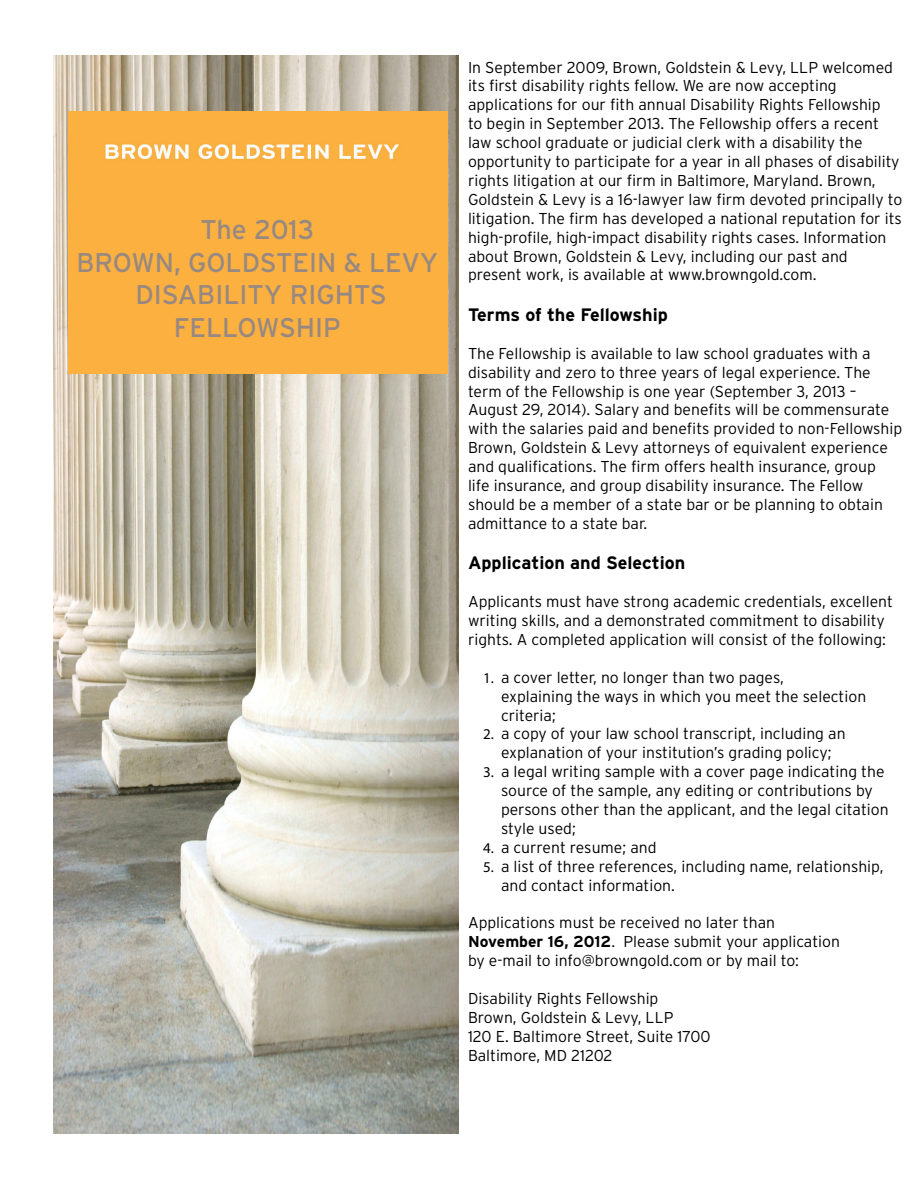
<style>
.page{position:relative;width:918px;height:1188px;background:#fff}
.page>*{position:absolute;margin:0;border:0;box-sizing:border-box;transform-origin:0 0}
.t1{font:27px/32.4px "Interstate";color:#978981;text-align:center}
.t2{font:700 18px "Interstate";color:#000}
.t3{font:300 15.75px/18.9px "Interstate";color:#000}
.s1{font-family:"Myriad Pro";font-weight:400;font-size:15px}
.s2{font-weight:700}
</style>
<div class="page">
<img style="left:54px;top:56px;width:405px;height:1078px">
<div style="left:68px;top:112px;width:380px;height:262px;background:#fcb040"></div>
<img style="left:105px;top:144px;width:294px;height:16px">
<h1 class="t1" style="left:76px;top:213px;width:364px">The 2013<br>BROWN, GOLDSTEIN &amp; LEVY<br>DISABILITY RIGHTS<br>FELLOWSHIP</h1>
<p class="t3" style="left:468px;top:57px;width:436px">In September 2009, Brown, Goldstein &amp; Levy, LLP welcomed its first disability rights fellow. We are now accepting applications for our fith annual Disability Rights Fellowship<br>to begin in September 2013. The Fellowship offers a recent law school graduate or judicial clerk with a disability the opportunity to participate for a year in all phases of disability rights litigation at our firm in Baltimore, Maryland. Brown, Goldstein &amp; Levy is a 16-lawyer law firm devoted principally to litigation. The firm has developed a national reputation for its high-profile, high-impact disability rights cases. Information about Brown, Goldstein &amp; Levy, including our past and present work, is available at www.browngold.com.</p>
<p class="t2" style="left:468px;top:304px;width:201px">Terms of the Fellowship</p>
<p class="t3" style="left:468px;top:344px;width:436px">The Fellowship is available to law school graduates with a disability and zero to three years of legal experience. The term of the Fellowship is one year (September 3, 2013 – August 29, 2014). Salary and benefits will be commensurate with the salaries paid and benefits provided to non-Fellowship Brown, Goldstein &amp; Levy attorneys of equivalent experience and qualifications. The firm offers health insurance, group<br>life insurance, and group disability insurance. The Fellow should be a member of a state bar or be planning to obtain admittance to a state bar.</p>
<p class="t2" style="left:468px;top:552px;width:219px">Application and Selection</p>
<p class="t3" style="left:468px;top:592px;width:426px">Applicants must have strong academic credentials, excellent writing skills, and a demonstrated commitment to disability rights. A completed application will consist of the following:</p>
<p class="t3" style="left:501px;top:668px;width:367px;text-indent:-18px"><span class="s1">1.</span> a cover letter, no longer than two pages,<br>explaining the ways in which you meet the selection criteria;</p>
<p class="t3" style="left:483px;top:724px;width:364px;text-align:center"><span class="s1">2.</span> a copy of your law school transcript, including an explanation of your institution’s grading policy;</p>
<p class="t3" style="left:501px;top:762px;width:389px;text-indent:-18px"><span class="s1">3.</span> a legal writing sample with a cover page indicating the source of the sample, any editing or contributions by persons other than the applicant, and the legal citation style used;</p>
<p class="t3" style="left:483px;top:838px;width:175px"><span class="s1">4.</span> a current resume; and</p>
<p class="t3" style="left:501px;top:857px;width:384px;text-indent:-18px"><span class="s1">5.</span> a list of three references, including name, relationship, and contact information.</p>
<p class="t3" style="left:468px;top:913px;width:374px">Applications must be received no later than<br><span class="s2">November 16, 2012</span>. Please submit your application by e-mail to info@browngold.com or by mail to:</p>
<p class="t3" style="left:468px;top:989px;width:244px">Disability Rights Fellowship<br>Brown, Goldstein &amp; Levy, LLP<br>120 E. Baltimore Street, Suite 1700<br>Baltimore, MD 21202</p>
</div>
